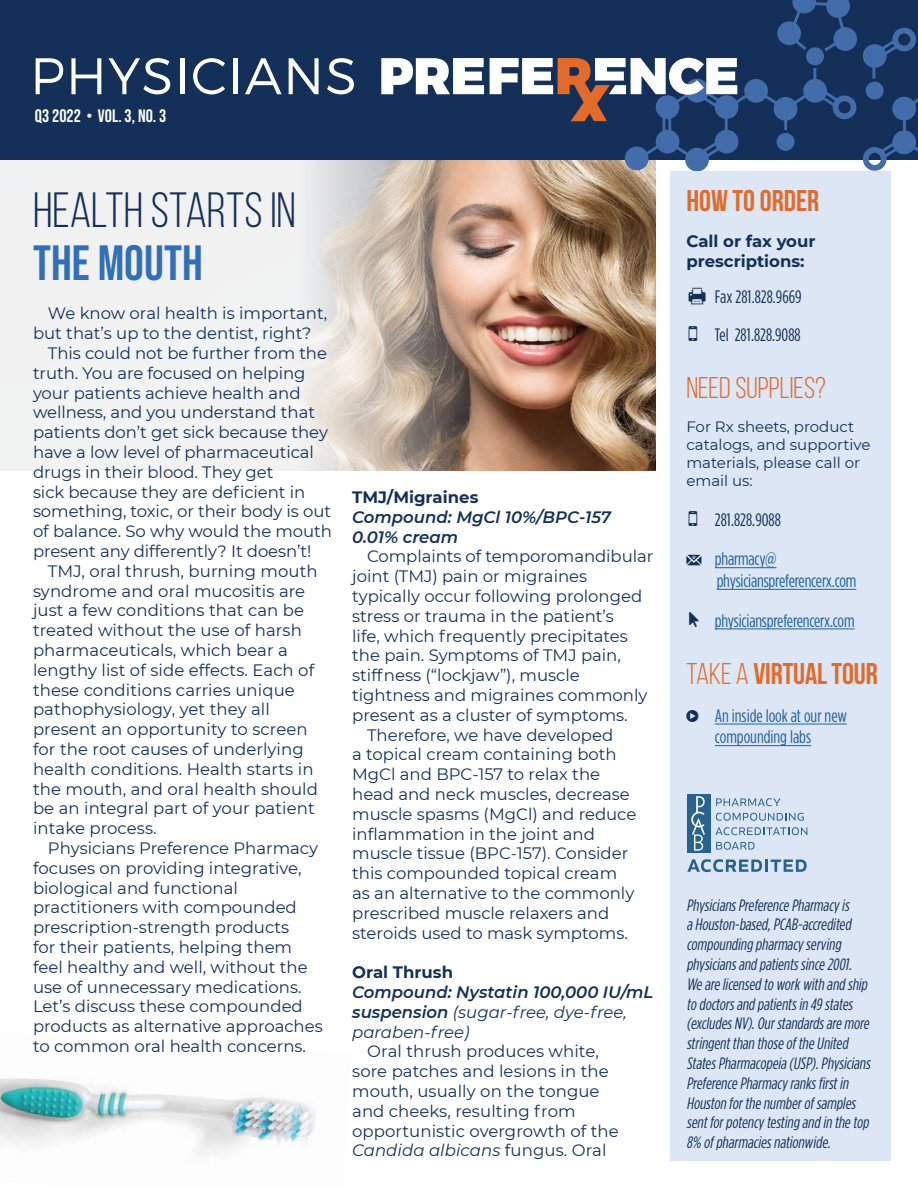
<style>
.page{position:relative;width:918px;height:1188px;background:#fff}
.page>*{position:absolute;margin:0;border:0;box-sizing:border-box;transform-origin:0 0}
.t1{font:49.5px "Bebas Neue";color:#143058}
.t2{font:49.5px "Bebas Neue";color:#3170b8}
.t3{font:700 30px "Bebas Neue";letter-spacing:-.005em;color:#e16b2a}
.t4{font:30px "Bebas Neue";color:#e16b2a}
.t5{font:18px/39.6px "Gotham Condensed";letter-spacing:-.01em;color:#215e9e}
.t6{font:18px/37.8px "Gotham Condensed";color:#143058}
.t7{font:18px "Bebas Neue";color:#fff}
.t8{font:16.5px/19.8px "Montserrat";color:#143058}
.t9{font:italic 16.5px/19.8px "Gotham Condensed";color:#143058}
.t10{font:italic 600 16.5px/19.8px "Montserrat";color:#143058}
.t11{font:700 16.5px/19.8px "Montserrat";color:#143058}
.t12{font:15px/18px "Montserrat";color:#143058}
.s1{font-weight:400}
.s2{font-style:italic}
.s3{font-family:"Modern Pictograms";font-size:22.5px}
.s4{color:#215e9e}
</style>
<div class="page">
<img style="left:0;top:1078px;width:316px;height:77px">
<img style="left:0;top:160px;width:656px;height:311px">
<div style="left:0;top:0;width:918px;height:160px;background:#143058"></div>
<svg style="left:625px;top:0;width:293px;height:181px"></svg>
<div style="left:671px;top:172px;width:220px;height:989px;background:#dce6f5"></div>
<svg style="left:36px;top:58px;width:27px;height:36px"></svg>
<svg style="left:71px;top:58px;width:30px;height:36px"></svg>
<svg style="left:108px;top:58px;width:62px;height:36px"></svg>
<hr style="left:180px;top:58px;width:4px;height:36px;background:#fff">
<svg style="left:193px;top:58px;width:32px;height:36px"></svg>
<hr style="left:234px;top:58px;width:4px;height:36px;background:#fff">
<svg style="left:245px;top:58px;width:37px;height:36px"></svg>
<svg style="left:289px;top:58px;width:30px;height:36px"></svg>
<svg style="left:327px;top:58px;width:27px;height:36px"></svg>
<svg style="left:381px;top:58px;width:103px;height:36px"></svg>
<svg style="left:490px;top:58px;width:247px;height:63px"></svg>
<hr style="left:715px;top:567px;width:62px;height:1px;background:#215e9e">
<hr style="left:717px;top:589px;width:139px;height:1px;background:#215e9e">
<hr style="left:715px;top:629px;width:140px;height:1px;background:#215e9e">
<hr style="left:715px;top:724px;width:132px;height:1px;background:#215e9e">
<hr style="left:715px;top:745px;width:96px;height:1px;background:#215e9e">
<svg style="left:686px;top:555px;width:15px;height:10px"></svg>
<svg style="left:716px;top:798px;width:65px;height:8px"></svg>
<svg style="left:716px;top:813px;width:88px;height:8px"></svg>
<svg style="left:715px;top:827px;width:92px;height:8px"></svg>
<svg style="left:716px;top:842px;width:39px;height:8px"></svg>
<div style="left:687px;top:794px;width:24px;height:58px;background:#28628f"></div>
<svg style="left:691px;top:796px;width:14px;height:55px"></svg>
<svg style="left:687px;top:859px;width:120px;height:13px"></svg>
<p class="t7" style="left:35px;top:106px;width:133px">Q3 2022 • VOL. 3, NO. 3</p>
<h1 class="t1" style="left:33px;top:184px;width:264px">HEALTH STARTS IN</h1>
<h1 class="t2" style="left:33px;top:235px;width:171px">THE MOUTH</h1>
<p class="t8" style="left:48px;top:303px;width:281px">We know oral health is important,</p>
<p class="t8" style="left:33px;top:323px;width:280px">but that’s up to the dentist, right?</p>
<p class="t8" style="left:48px;top:343px;width:281px">This could not be further from the</p>
<p class="t8" style="left:33px;top:362px;width:274px">truth. You are focused on helping</p>
<p class="t8" style="left:33px;top:382px;width:269px">your patients achieve health and</p>
<p class="t8" style="left:33px;top:402px;width:284px">wellness, and you understand that</p>
<p class="t8" style="left:33px;top:422px;width:296px">patients don’t get sick because they</p>
<p class="t8" style="left:33px;top:442px;width:283px">have a low level of pharmaceutical</p>
<p class="t8" style="left:33px;top:461px;width:242px">drugs in their blood. They get</p>
<p class="t8" style="left:33px;top:481px;width:274px">sick because they are deficient in</p>
<p class="t8" style="left:33px;top:501px;width:300px">something, toxic, or their body is out</p>
<p class="t8" style="left:33px;top:521px;width:301px">of balance. So why would the mouth</p>
<p class="t8" style="left:33px;top:541px;width:280px">present any differently? It doesn’t!</p>
<p class="t8" style="left:48px;top:560px;width:271px">TMJ, oral thrush, burning mouth</p>
<p class="t8" style="left:33px;top:580px;width:274px">syndrome and oral mucositis are</p>
<p class="t8" style="left:33px;top:600px;width:273px">just a few conditions that can be</p>
<p class="t8" style="left:33px;top:620px;width:270px">treated without the use of harsh</p>
<p class="t8" style="left:33px;top:640px;width:256px">pharmaceuticals, which bear a</p>
<p class="t8" style="left:33px;top:659px;width:283px">lengthy list of side effects. Each of</p>
<p class="t8" style="left:33px;top:679px;width:263px">these conditions carries unique</p>
<p class="t8" style="left:33px;top:699px;width:238px">pathophysiology, yet they all</p>
<p class="t8" style="left:33px;top:719px;width:276px">present an opportunity to screen</p>
<p class="t8" style="left:33px;top:739px;width:272px">for the root causes of underlying</p>
<p class="t8" style="left:33px;top:758px;width:282px">health conditions. Health starts in</p>
<p class="t8" style="left:33px;top:778px;width:286px">the mouth, and oral health should</p>
<p class="t8" style="left:33px;top:798px;width:283px">be an integral part of your patient</p>
<p class="t8" style="left:33px;top:818px;width:125px">intake process.</p>
<p class="t8" style="left:48px;top:838px;width:272px">Physicians Preference Pharmacy</p>
<p class="t8" style="left:33px;top:857px;width:270px">focuses on providing integrative,</p>
<p class="t8" style="left:33px;top:877px;width:206px">biological and functional</p>
<p class="t8" style="left:33px;top:897px;width:265px">practitioners with compounded</p>
<p class="t8" style="left:33px;top:917px;width:258px">prescription-strength products</p>
<p class="t8" style="left:33px;top:937px;width:261px">for their patients, helping them</p>
<p class="t8" style="left:33px;top:956px;width:276px">feel healthy and well, without the</p>
<p class="t8" style="left:33px;top:976px;width:270px">use of unnecessary medications.</p>
<p class="t8" style="left:33px;top:996px;width:271px">Let’s discuss these compounded</p>
<p class="t8" style="left:33px;top:1016px;width:291px">products as alternative approaches</p>
<p class="t8" style="left:33px;top:1036px;width:275px">to common oral health concerns.</p>
<p class="t11" style="left:352px;top:486px;width:128px">TMJ/Migraines</p>
<p class="t10" style="left:352px;top:506px;width:260px">Compound: MgCl 10%/BPC-157<br>0.01% cream</p>
<p class="t8" style="left:367px;top:546px;width:288px">Complaints of temporomandibular</p>
<p class="t8" style="left:352px;top:566px;width:237px">joint (TMJ) pain or migraines</p>
<p class="t8" style="left:352px;top:586px;width:292px">typically occur following prolonged</p>
<p class="t8" style="left:352px;top:606px;width:263px">stress or trauma in the patient’s</p>
<p class="t8" style="left:352px;top:625px;width:277px">life, which frequently precipitates</p>
<p class="t8" style="left:352px;top:645px;width:270px">the pain. Symptoms of TMJ pain,</p>
<p class="t8" style="left:352px;top:665px;width:229px">stiffness (“lockjaw”), muscle</p>
<p class="t8" style="left:352px;top:685px;width:297px">tightness and migraines commonly</p>
<p class="t8" style="left:352px;top:705px;width:277px">present as a cluster of symptoms.</p>
<p class="t8" style="left:367px;top:724px;width:248px">Therefore, we have developed</p>
<p class="t8" style="left:352px;top:744px;width:266px">a topical cream containing both</p>
<p class="t8" style="left:352px;top:764px;width:249px">MgCl and BPC-157 to relax the</p>
<p class="t8" style="left:352px;top:784px;width:279px">head and neck muscles, decrease</p>
<p class="t8" style="left:352px;top:804px;width:286px">muscle spasms (MgCl) and reduce</p>
<p class="t8" style="left:352px;top:823px;width:244px">inflammation in the joint and</p>
<p class="t8" style="left:352px;top:843px;width:278px">muscle tissue (BPC-157). Consider</p>
<p class="t8" style="left:352px;top:863px;width:266px">this compounded topical cream</p>
<p class="t8" style="left:352px;top:883px;width:284px">as an alternative to the commonly</p>
<p class="t8" style="left:352px;top:903px;width:259px">prescribed muscle relaxers and</p>
<p class="t8" style="left:352px;top:922px;width:277px">steroids used to mask symptoms.</p>
<p class="t11" style="left:352px;top:962px;width:102px">Oral Thrush</p>
<p class="t10" style="left:352px;top:982px;width:303px">Compound: Nystatin 100,000 IU/mL suspension <span class="s1">(sugar-free, dye-free, paraben-free)</span></p>
<p class="t8" style="left:352px;top:1041px;width:268px;text-indent:15px">Oral thrush produces white, sore patches and lesions in the mouth, usually on the tongue and cheeks, resulting from opportunistic overgrowth of the<br><span class="s2">Candida albicans</span> fungus. Oral</p>
<h2 class="t3" style="left:686px;top:184px;width:134px">HOW TO ORDER</h2>
<p class="t11" style="left:686px;top:230px;width:131px">Call or fax your prescriptions:</p>
<p class="t6" style="left:686px;top:277px;width:117px"><span class="s3">d</span> Fax 281.828.9669<br><span class="s3">O</span> Tel 281.828.9088</p>
<h2 class="t4" style="left:686px;top:371px;width:141px">NEED SUPPLIES?</h2>
<p class="t12" style="left:686px;top:417px;width:186px">For Rx sheets, product catalogs, and supportive materials, please call or email us:</p>
<p class="t6" style="left:686px;top:499px;width:96px;line-height:39.6px;text-align:right"><span class="s3">O</span> 281.828.9088 <span class="s4">pharmacy@</span></p>
<p class="t5" style="left:715px;top:561px;width:143px">physicianspreferencerx.com physicianspreferencerx.com</p>
<h2 class="t3" style="left:686px;top:657px;width:193px"><span class="s1">TAKE A</span> VIRTUAL TOUR</h2>
<p class="t5" style="left:715px;top:704px;width:134px;line-height:21.6px">An inside look at our new compounding labs</p>
<p class="t9" style="left:686px;top:895px;width:188px">PhysiciansPreference Pharmacy is<br>a Houston-based,PCAB-accredited compounding pharmacy serving physiciansand patientssince 2001.<br>We are licensed to workwith and ship to doctorsand patientsin 49 states (excludesNV).Ourstandardsare more stringentthan those ofthe United StatesPharmacopeia (USP).Physicians Preference Pharmacy ranksfirstin Houston forthe numberofsamples sentforpotency testing and in the top 8% ofpharmaciesnationwide.</p>
</div>
